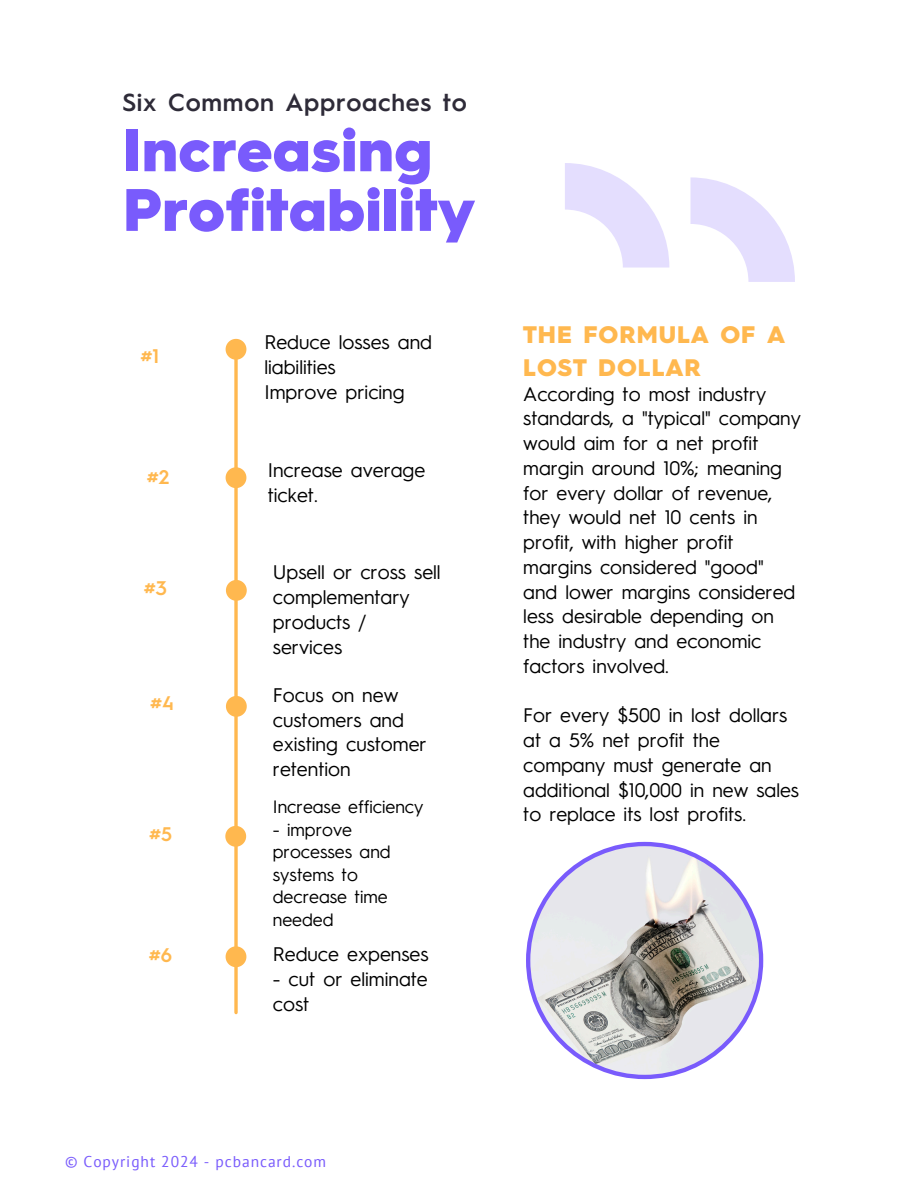
<style>
.page{position:relative;width:918px;height:1188px;background:#fff}
.page>*{position:absolute;margin:0;border:0;box-sizing:border-box;transform-origin:0 0}
.t1{font:900 60px/59.7px "Hurme Geometric Sans 3";color:#795bfc}
.t2{font:600 24.6px "Hurme Geometric Sans 1";letter-spacing:.03em;color:#2e2b38}
.t3{font:900 24px/32.7px "Hurme Geometric Sans 3";letter-spacing:.04em;color:#ffb84f}
.t4{font:19.8px/24.8px "Hurme Geometric Sans 3";color:#000}
.t5{font:600 19.8px "Hurme Geometric Sans 1";color:#ffb84f}
.t6{font:19.65px/24.8px "Hurme Geometric Sans 3";color:#000}
.t7{font:18px/22.5px "Hurme Geometric Sans 3";color:#000}
.t8{font:15.45px "PT Sans";letter-spacing:.06em;color:#795bfc}
</style>
<div class="page">
<svg style="left:234px;top:360px;width:4px;height:653px"></svg>
<svg style="left:226px;top:339px;width:20px;height:21px"></svg>
<svg style="left:226px;top:467px;width:20px;height:21px"></svg>
<svg style="left:226px;top:580px;width:21px;height:21px"></svg>
<svg style="left:226px;top:696px;width:21px;height:21px"></svg>
<svg style="left:225px;top:826px;width:21px;height:21px"></svg>
<svg style="left:565px;top:163px;width:104px;height:105px"></svg>
<svg style="left:690px;top:177px;width:105px;height:105px"></svg>
<svg style="left:226px;top:946px;width:20px;height:21px"></svg>
<svg style="left:526px;top:842px;width:237px;height:237px"></svg>
<h5 class="t2" style="left:122px;top:92px;width:346px">Six Common Approaches to</h5>
<h3 class="t1" style="left:123px;top:125px;width:354px">Increasing<br>Profitability</h3>
<p class="t5" style="left:140px;top:348px;width:20px">#1</p>
<h4 class="t5" style="left:147px;top:469px;width:24px">#2</h4>
<p class="t5" style="left:144px;top:580px;width:25px">#3</p>
<h4 class="t5" style="left:150px;top:695px;width:25px">#4</h4>
<h4 class="t5" style="left:149px;top:826px;width:25px">#5</h4>
<h4 class="t4" style="left:264px;top:332px;width:169px">Reduce losses and liabilities<br>Improve pricing</h4>
<h4 class="t4" style="left:268px;top:459px;width:159px">Increase average ticket.</h4>
<h4 class="t4" style="left:273px;top:562px;width:169px">Upsell or cross sell complementary products / services</h4>
<p class="t4" style="left:273px;top:684px;width:155px">Focus on new customers and existing customer retention</p>
<p class="t7" style="left:273px;top:797px;width:152px">Increase efficiency</p>
<p class="t7" style="left:273px;top:820px;width:119px">- improve processes and systems to decrease time needed</p>
<p class="t5" style="left:149px;top:947px;width:25px">#6</p>
<p class="t4" style="left:273px;top:944px;width:157px">Reduce expenses</p>
<p class="t4" style="left:273px;top:968px;width:156px">- cut or eliminate cost</p>
<h5 class="t3" style="left:523px;top:321px;width:263px">THE FORMULA OF A<br>LOST DOLLAR</h5>
<p class="t6" style="left:523px;top:383px;width:279px">According to most industry standards, a "typical" company would aim for a net profit margin around 10%; meaning for every dollar of revenue, they would net 10 cents in profit, with higher profit margins considered "good" and lower margins considered less desirable depending on the industry and economic factors involved.</p>
<p class="t6" style="left:523px;top:705px;width:277px">For every $500 in lost dollars at a 5% net profit the company must generate an additional $10,000 in new sales to replace its lost profits.</p>
<h5 class="t8" style="left:65px;top:1151px;width:263px">© Copyright 2024 - pcbancard.com</h5>
</div>
